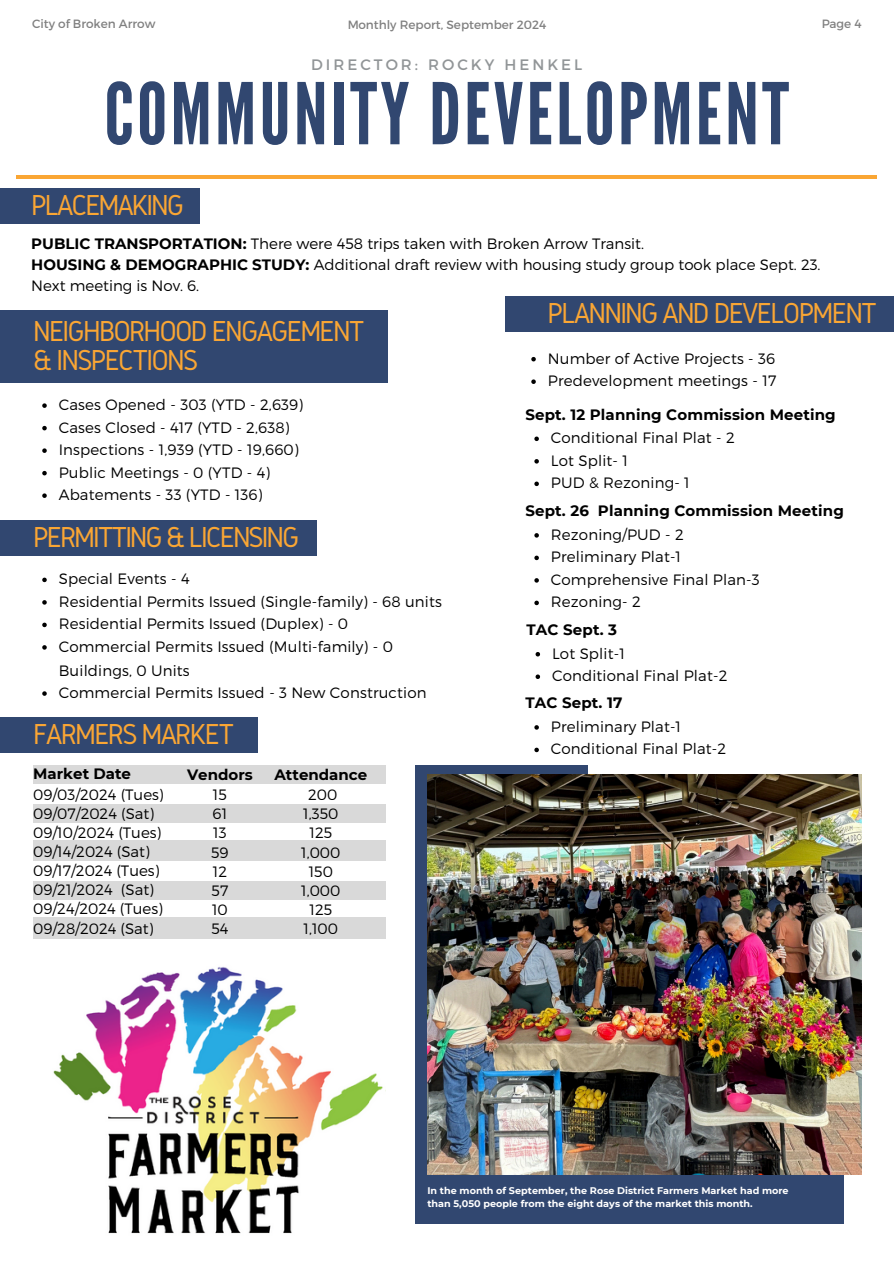
<style>
.page{position:relative;width:894px;height:1264px;background:#fff}
.page>*{position:absolute;margin:0;border:0;box-sizing:border-box;transform-origin:0 0}
.t1{font:84.75px "League Gothic";letter-spacing:.04em;color:#314770}
.t2{font:30px/29.2px "Gidole";letter-spacing:-.06em;color:#faa634}
.t3{font:15.15px "Montserrat";letter-spacing:.2em;color:#919597}
.t4{font:300 15px/19.2px "Montserrat";letter-spacing:.01em;color:#000}
.t5{font:700 15px "Montserrat";letter-spacing:.01em;color:#000}
.t6{font:12px "Montserrat";color:#010101}
.t7{font:700 9.6px/12.8px "Montserrat";color:#fff}
.s1{font-weight:700}
</style>
<div class="page">
<hr style="left:16px;top:175px;width:860px;height:4px;background:#faa634">
<div style="left:0;top:188px;width:200px;height:36px;background:#314770"></div>
<div style="left:505px;top:296px;width:388px;height:36px;background:#314770"></div>
<div style="left:0;top:310px;width:387px;height:72px;background:#314770"></div>
<div style="left:0;top:520px;width:316px;height:36px;background:#314770"></div>
<div style="left:0;top:717px;width:258px;height:36px;background:#314770"></div>
<div style="left:33px;top:765px;width:352px;height:18px;background:#d9d9d9"></div>
<div style="left:33px;top:803px;width:352px;height:19px;background:#d9d9d9"></div>
<div style="left:33px;top:840px;width:352px;height:21px;background:#d9d9d9"></div>
<div style="left:33px;top:881px;width:352px;height:18px;background:#d9d9d9"></div>
<div style="left:33px;top:917px;width:352px;height:21px;background:#d9d9d9"></div>
<svg style="left:42px;top:403px;width:5px;height:5px"></svg>
<svg style="left:42px;top:426px;width:5px;height:4px"></svg>
<svg style="left:42px;top:448px;width:5px;height:5px"></svg>
<svg style="left:42px;top:471px;width:5px;height:4px"></svg>
<svg style="left:42px;top:493px;width:5px;height:5px"></svg>
<svg style="left:42px;top:577px;width:5px;height:5px"></svg>
<svg style="left:42px;top:600px;width:5px;height:4px"></svg>
<svg style="left:42px;top:622px;width:5px;height:5px"></svg>
<svg style="left:42px;top:645px;width:5px;height:4px"></svg>
<svg style="left:42px;top:691px;width:5px;height:4px"></svg>
<div style="left:415px;top:1086px;width:428px;height:137px;background:#314770"></div>
<img style="left:53px;top:967px;width:330px;height:267px">
<div style="left:415px;top:765px;width:172px;height:408px;background:#314770"></div>
<img style="left:427px;top:774px;width:434px;height:400px">
<svg style="left:531px;top:357px;width:4px;height:4px"></svg>
<svg style="left:531px;top:379px;width:4px;height:5px"></svg>
<svg style="left:534px;top:436px;width:4px;height:5px"></svg>
<svg style="left:534px;top:459px;width:4px;height:4px"></svg>
<svg style="left:534px;top:481px;width:4px;height:5px"></svg>
<svg style="left:534px;top:533px;width:4px;height:4px"></svg>
<svg style="left:534px;top:555px;width:4px;height:5px"></svg>
<svg style="left:534px;top:578px;width:4px;height:4px"></svg>
<svg style="left:534px;top:600px;width:4px;height:5px"></svg>
<svg style="left:535px;top:652px;width:5px;height:4px"></svg>
<svg style="left:535px;top:674px;width:5px;height:5px"></svg>
<svg style="left:534px;top:725px;width:4px;height:4px"></svg>
<svg style="left:534px;top:747px;width:4px;height:5px"></svg>
<p class="t6" style="left:32px;top:16px;width:125px">City of Broken Arrow</p>
<p class="t6" style="left:821px;top:16px;width:42px">Page 4</p>
<p class="t6" style="left:347px;top:17px;width:200px">Monthly Report, September 2024</p>
<p class="t3" style="left:311px;top:54px;width:273px">DIRECTOR: ROCKY HENKEL</p>
<p class="t1" style="left:104px;top:65px;width:686px">COMMUNITY DEVELOPMENT</p>
<h5 class="t2" style="left:31px;top:190px;width:154px">PLACEMAKING</h5>
<h2 class="t4" style="left:31px;top:233px;width:614px"><span class="s1">PUBLIC TRANSPORTATION:</span> There were 458 trips taken with Broken Arrow Transit.</h2>
<h5 class="t4" style="left:31px;top:253px;width:790px;line-height:21.3px"><span class="s1">HOUSING &amp; DEMOGRAPHIC STUDY:</span> Additional draft review with housing study group took place Sept. 23.<br>Next meeting is Nov. 6.</h5>
<p class="t2" style="left:33px;top:316px;width:333px">NEIGHBORHOOD ENGAGEMENT &amp; INSPECTIONS</p>
<h2 class="t4" style="left:59px;top:394px;width:246px">Cases Opened - 303 (YTD - 2,639)</h2>
<h5 class="t4" style="left:59px;top:417px;width:232px">Cases Closed - 417 (YTD - 2,638)</h5>
<p class="t4" style="left:59px;top:439px;width:241px">Inspections - 1,939 (YTD - 19,660)</p>
<h2 class="t4" style="left:59px;top:462px;width:213px">Public Meetings - 0 (YTD - 4)</h2>
<h2 class="t4" style="left:59px;top:484px;width:205px">Abatements - 33 (YTD - 136)</h2>
<p class="t2" style="left:33px;top:522px;width:267px">PERMITTING &amp; LICENSING</p>
<p class="t4" style="left:59px;top:568px;width:132px">Special Events - 4</p>
<p class="t4" style="left:59px;top:591px;width:384px">Residential Permits Issued (Single-family) - 68 units</p>
<p class="t4" style="left:59px;top:613px;width:291px">Residential Permits Issued (Duplex) - 0</p>
<h2 class="t4" style="left:59px;top:634px;width:336px;line-height:23.7px">Commercial Permits Issued (Multi-family) - 0<br>Buildings, 0 Units</h2>
<p class="t4" style="left:59px;top:682px;width:369px">Commercial Permits Issued - 3 New Construction</p>
<h1 class="t2" style="left:33px;top:719px;width:202px">FARMERS MARKET</h1>
<h6 class="t4" style="left:33px;top:763px;width:132px"><span class="s1">Market Date<br></span>09/03/2024 (Tues)<br>09/07/2024 (Sat)<br>09/10/2024 (Tues)<br>09/14/2024 (Sat)<br>09/17/2024 (Tues)<br>09/21/2024</h6>
<h6 class="t4" style="left:33px;top:879px;width:131px;text-indent:88px">(Sat)<br>09/24/2024 (Tues)<br>09/28/2024 (Sat)</h6>
<h6 class="t4" style="left:187px;top:764px;width:67px;text-align:center"><span class="s1">Vendors<br></span>15<br>61<br>13<br>59<br>12<br>57<br>10<br>54</h6>
<h3 class="t4" style="left:274px;top:764px;width:94px;text-align:center"><span class="s1">Attendance<br></span>200<br>1,350<br>125<br>1,000<br>150<br>1,000<br>125<br>1,100</h3>
<h5 class="t2" style="left:547px;top:298px;width:331px">PLANNING AND DEVELOPMENT</h5>
<p class="t4" style="left:547px;top:348px;width:229px">Number of Active Projects - 36</p>
<p class="t4" style="left:547px;top:370px;width:230px">Predevelopment meetings - 17</p>
<h4 class="t5" style="left:525px;top:405px;width:312px">Sept. 12 Planning Commission Meeting</h4>
<p class="t4" style="left:550px;top:427px;width:185px">Conditional Final Plat - 2</p>
<p class="t4" style="left:550px;top:450px;width:79px">Lot Split- 1</p>
<p class="t4" style="left:550px;top:472px;width:140px">PUD &amp; Rezoning- 1</p>
<p class="t5" style="left:525px;top:501px;width:320px">Sept. 26 Planning Commission Meeting</p>
<p class="t4" style="left:550px;top:524px;width:134px">Rezoning/PUD - 2</p>
<p class="t4" style="left:550px;top:546px;width:132px">Preliminary Plat-1</p>
<p class="t4" style="left:550px;top:569px;width:210px">Comprehensive Final Plan-3</p>
<p class="t4" style="left:550px;top:591px;width:91px">Rezoning- 2</p>
<p class="t5" style="left:526px;top:620px;width:92px">TAC Sept. 3</p>
<p class="t4" style="left:552px;top:643px;width:74px">Lot Split-1</p>
<p class="t4" style="left:552px;top:665px;width:177px">Conditional Final Plat-2</p>
<p class="t5" style="left:525px;top:693px;width:98px">TAC Sept. 17</p>
<p class="t4" style="left:550px;top:716px;width:132px">Preliminary Plat-1</p>
<p class="t4" style="left:550px;top:738px;width:177px">Conditional Final Plat-2</p>
<p class="t7" style="left:427px;top:1184px;width:362px">In the month of September, the Rose District Farmers Market had more than 5,050 people from the eight days of the market this month.</p>
</div>
